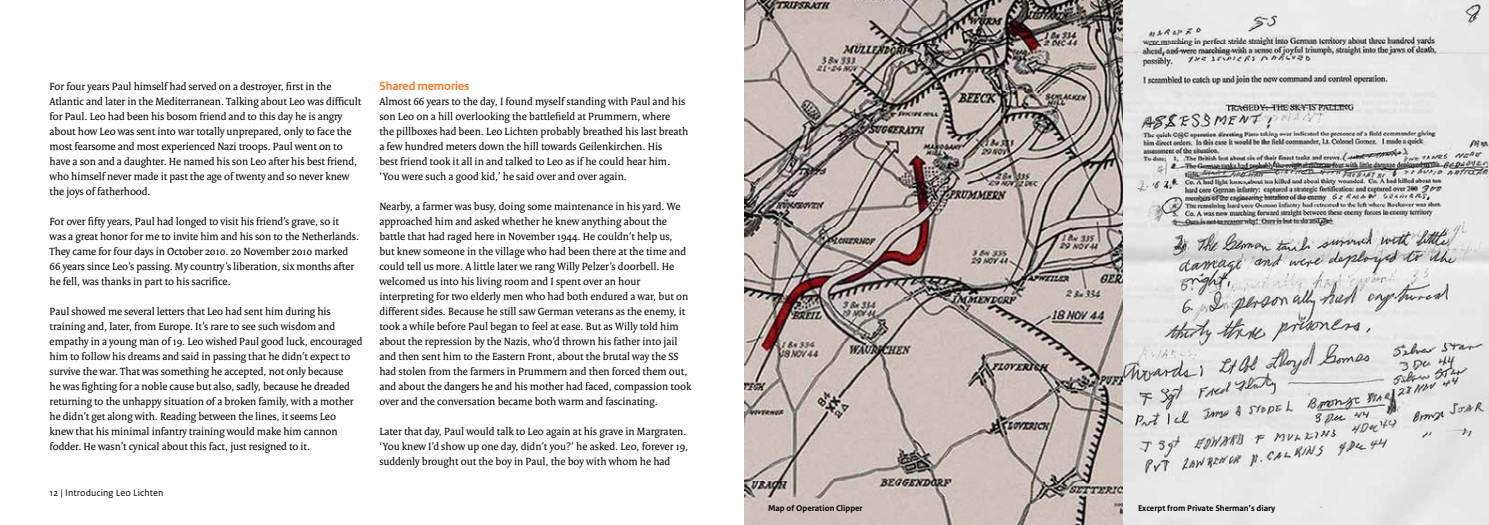
<style>
.page{position:relative;width:1489px;height:525px;background:#fff}
.page>*{position:absolute;margin:0;border:0;box-sizing:border-box;transform-origin:0 0}
.t1{font:700 12.5px "Rijksoverheid Sans Heading";color:#f47421}
.t2{font:11.25px/15px "Rijksoverheid Serif";color:#000}
.t3{font:10px "Rijksoverheid Sans Text";letter-spacing:.01em;color:#000}
.t4{font:700 8.75px "Rijksoverheid Sans Text";color:#000}
</style>
<div class="page">
<img style="left:744px;top:0;width:379px;height:524px">
<img style="left:1123px;top:0;width:365px;height:524px">
<p class="t2" style="left:50px;top:79px;width:313px">For four years Paul himself had served on a destroyer, first in the Atlantic and later in the Mediterranean. Talking about Leo was difficult for Paul. Leo had been his bosom friend and to this day he is angry about how Leo was sent into war totally unprepared, only to face the most fearsome and most experienced Nazi troops. Paul went on to have a son and a daughter. He named his son Leo after his best friend, who himself never made it past the age of twenty and so never knew the joys of fatherhood.</p>
<p class="t2" style="left:50px;top:214px;width:311px">For over fifty years, Paul had longed to visit his friend’s grave, so it<br>was a great honor for me to invite him and his son to the Netherlands.<br>They came for four days in October 2010. 20 November 2010 marked 66 years since Leo’s passing. My country’s liberation, six months after he fell, was thanks in part to his sacrifice.</p>
<p class="t2" style="left:50px;top:304px;width:314px">Paul showed me several letters that Leo had sent him during his training and, later, from Europe. It’s rare to see such wisdom and empathy in a young man of 19. Leo wished Paul good luck, encouraged him to follow his dreams and said in passing that he didn’t expect to survive the war. That was something he accepted, not only because<br>he was fighting for a noble cause but also, sadly, because he dreaded returning to the unhappy situation of a broken family, with a mother he didn’t get along with. Reading between the lines, it seems Leo knew that his minimal infantry training would make him cannon fodder. He wasn’t cynical about this fact, just resigned to it.</p>
<p class="t3" style="left:50px;top:486px;width:115px">12 | Introducing Leo Lichten</p>
<p class="t1" style="left:379px;top:79px;width:92px">Shared memories</p>
<p class="t2" style="left:379px;top:94px;width:310px">Almost 66 years to the day, I found myself standing with Paul and his son Leo on a hill overlooking the battlefield at Prummern, where<br>the pillboxes had been. Leo Lichten probably breathed his last breath a few hundred meters down the hill towards Geilenkirchen. His<br>best friend took it all in and talked to Leo as if he could hear him. ‘You were such a good kid,’ he said over and over again.</p>
<p class="t2" style="left:379px;top:199px;width:313px">Nearby, a farmer was busy, doing some maintenance in his yard. We approached him and asked whether he knew anything about the battle that had raged here in November 1944. He couldn’t help us,<br>but knew someone in the village who had been there at the time and could tell us more. A little later we rang Willy Pelzer’s doorbell. He welcomed us into his living room and I spent over an hour interpreting for two elderly men who had both endured a war, but on different sides. Because he still saw German veterans as the enemy, it took a while before Paul began to feel at ease. But as Willy told him about the repression by the Nazis, who’d thrown his father into jail and then sent him to the Eastern Front, about the brutal way the SS had stolen from the farmers in Prummern and then forced them out, and about the dangers he and his mother had faced, compassion took over and the conversation became both warm and fascinating.</p>
<p class="t2" style="left:379px;top:424px;width:310px">Later that day, Paul would talk to Leo again at his grave in Margraten. ‘You knew I’d show up one day, didn’t you?’ he asked. Leo, forever 19, suddenly brought out the boy in Paul, the boy with whom he had</p>
<p class="t4" style="left:768px;top:502px;width:96px">Map of Operation Clipper</p>
<p class="t4" style="left:1137px;top:502px;width:139px">Excerpt from Private Sherman’s diary</p>
</div>
